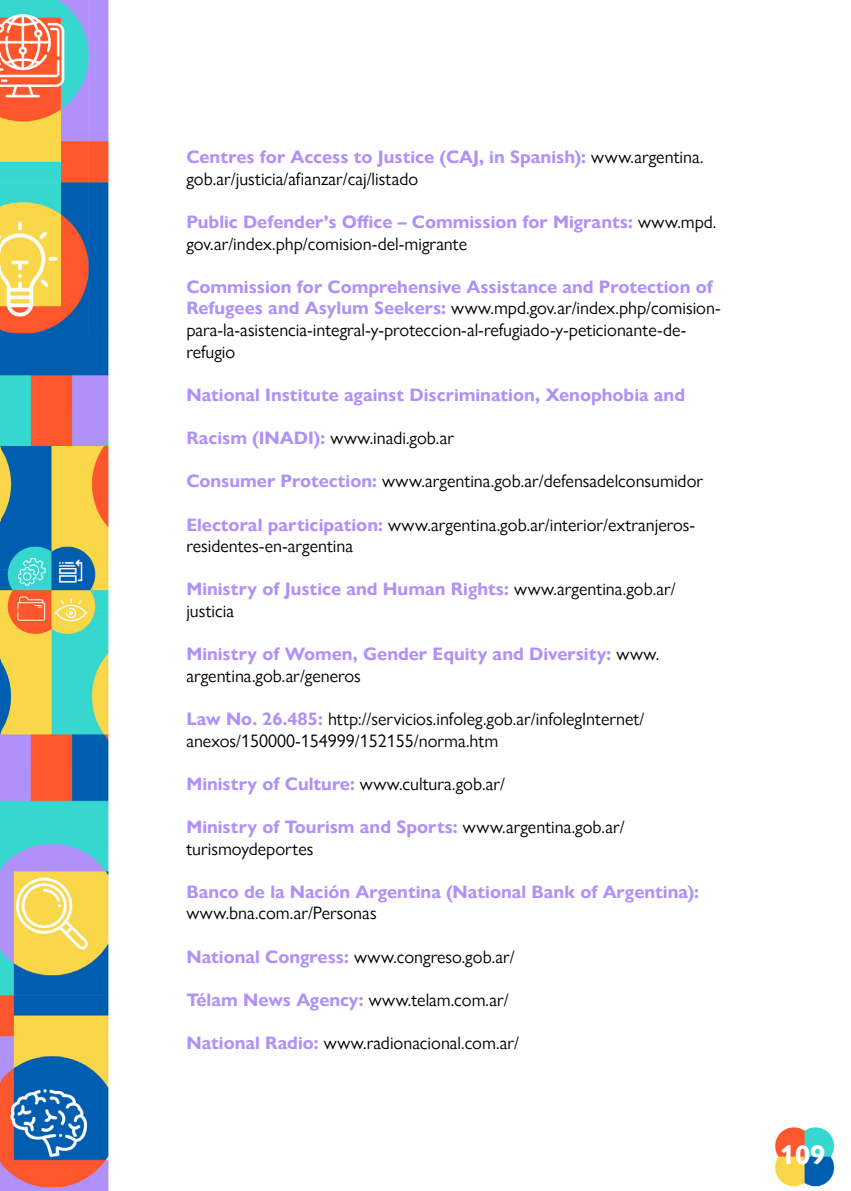
<style>
.page{position:relative;width:851px;height:1191px;background:#fff}
.page>*{position:absolute;margin:0;border:0;box-sizing:border-box;transform-origin:0 0}
.t1{font:700 26.8px "Gill Sans Nova";color:#fff}
.t2{font:18px/21.6px "Gill Sans Nova";color:#000}
.t3{font:700 18px/21.6px "Gill Sans Nova";color:#b091f9}
.s1{font-weight:700;color:#b091f9}
.s2{font-weight:400;color:#000}
</style>
<div class="page">
<img style="left:1px;top:0;width:834px;height:1191px">
<hr style="left:0;top:0;width:1px;height:1191px;background:#000">
<p class="t2" style="left:186px;top:146px;width:518px"><span class="s1">Centres for Access to Justice (CAJ, in Spanish):</span> www.argentina. gob.ar/justicia/afianzar/caj/listado</p>
<p class="t2" style="left:186px;top:211px;width:531px"><span class="s1">Public Defender’s Office – Commission for Migrants:</span> www.mpd. gov.ar/index.php/comision-del-migrante</p>
<p class="t2" style="left:186px;top:276px;width:536px"><span class="s1">Commission for Comprehensive Assistance and Protection of Refugees and Asylum Seekers:</span> www.mpd.gov.ar/index.php/comision&shy;para-la-asistencia-integral-y-proteccion-al-refugiado-y-peticionante-de&shy;refugio</p>
<p class="t3" style="left:186px;top:384px;width:500px">National Institute against Discrimination, Xenophobia and</p>
<p class="t2" style="left:186px;top:427px;width:269px"><span class="s1">Racism (INADI):</span> www.inadi.gob.ar</p>
<p class="t2" style="left:186px;top:470px;width:518px"><span class="s1">Consumer Protection:</span> www.argentina.gob.ar/defensadelconsumidor</p>
<p class="t2" style="left:186px;top:513px;width:510px"><span class="s1">Electoral participation:</span> www.argentina.gob.ar/interior/extranjeros&shy;residentes-en-argentina</p>
<p class="t3" style="left:186px;top:578px;width:491px">Ministry of Justice and Human Rights: <span class="s2">www.argentina.gob.ar/ justicia</span></p>
<p class="t3" style="left:186px;top:643px;width:474px">Ministry of Women, Gender Equity and Diversity: <span class="s2">www. argentina.gob.ar/generos</span></p>
<p class="t2" style="left:186px;top:708px;width:459px"><span class="s1">Law No. 26.485:</span> http://servicios.infoleg.gob.ar/infolegInternet/ anexos/150000-154999/152155/norma.htm</p>
<p class="t2" style="left:186px;top:772px;width:320px"><span class="s1">Ministry of Culture:</span> www.cultura.gob.ar/</p>
<p class="t2" style="left:186px;top:816px;width:439px"><span class="s1">Ministry of Tourism and Sports:</span> www.argentina.gob.ar/ turismoydeportes</p>
<p class="t3" style="left:186px;top:881px;width:514px">Banco de la Nación Argentina (National Bank of Argentina):</p>
<p class="t2" style="left:186px;top:902px;width:192px">www.bna.com.ar/Personas</p>
<p class="t2" style="left:186px;top:945px;width:330px"><span class="s1">National Congress:</span> www.congreso.gob.ar/</p>
<p class="t2" style="left:186px;top:988px;width:324px"><span class="s1">Télam News Agency:</span> www.telam.com.ar/</p>
<p class="t2" style="left:186px;top:1032px;width:334px"><span class="s1">National Radio:</span> www.radionacional.com.ar/</p>
<h1 class="t1" style="left:779px;top:1138px;width:47px">109</h1>
</div>
